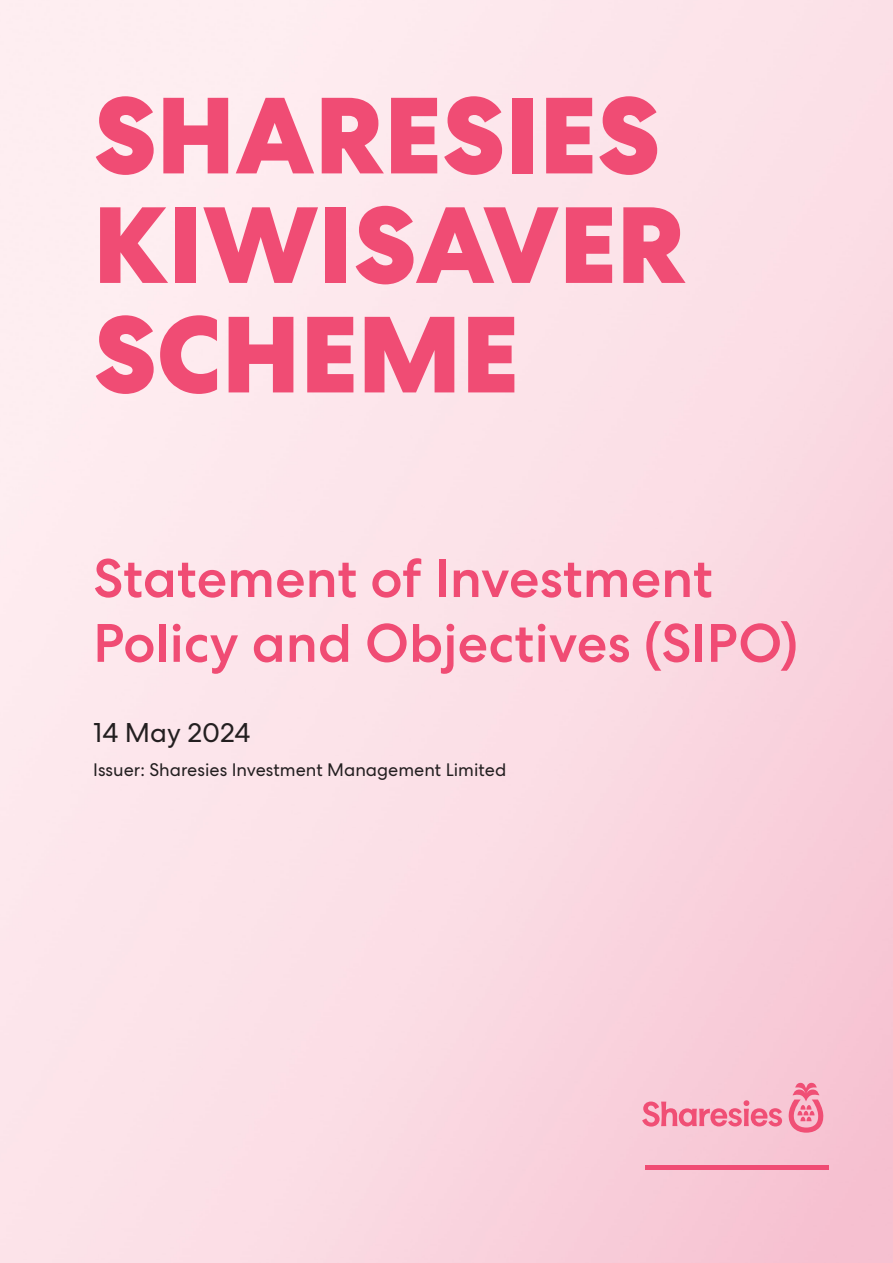
<style>
.page{position:relative;width:893px;height:1263px;background:#fff}
.page>*{position:absolute;margin:0;border:0;box-sizing:border-box;transform-origin:0 0}
.Cover_title{font:800 108px/109.5px "Centra No 2";color:#f04c74}
.Page_title___H1{font:500 54px/64.8px "Centra No 2";color:#f04c74}
.Folio_-_page_number{font:27px "Centra No 2";color:#231f20}
.Body{font:18px "Centra No 2";color:#231f20}
</style>
<div class="page">
<img style="left:0;top:0;width:893px;height:1263px">
<hr style="left:645px;top:1165px;width:184px;height:4px;background:#f04c74">
<svg style="left:788px;top:1083px;width:36px;height:50px"></svg>
<svg style="left:642px;top:1100px;width:140px;height:26px"></svg>
<p class="Cover_title" style="left:93px;top:83px;width:594px">SHARESIES<br>KIWISAVER<br>SCHEME</p>
<p class="Page_title___H1" style="left:93px;top:546px;width:707px">Statement of Investment<br>Policy and Objectives (SIPO)</p>
<p class="Folio_-_page_number" style="left:93px;top:717px;width:159px">14 May 2024</p>
<p class="Body" style="left:93px;top:759px;width:415px">Issuer: Sharesies Investment Management Limited</p>
</div>
